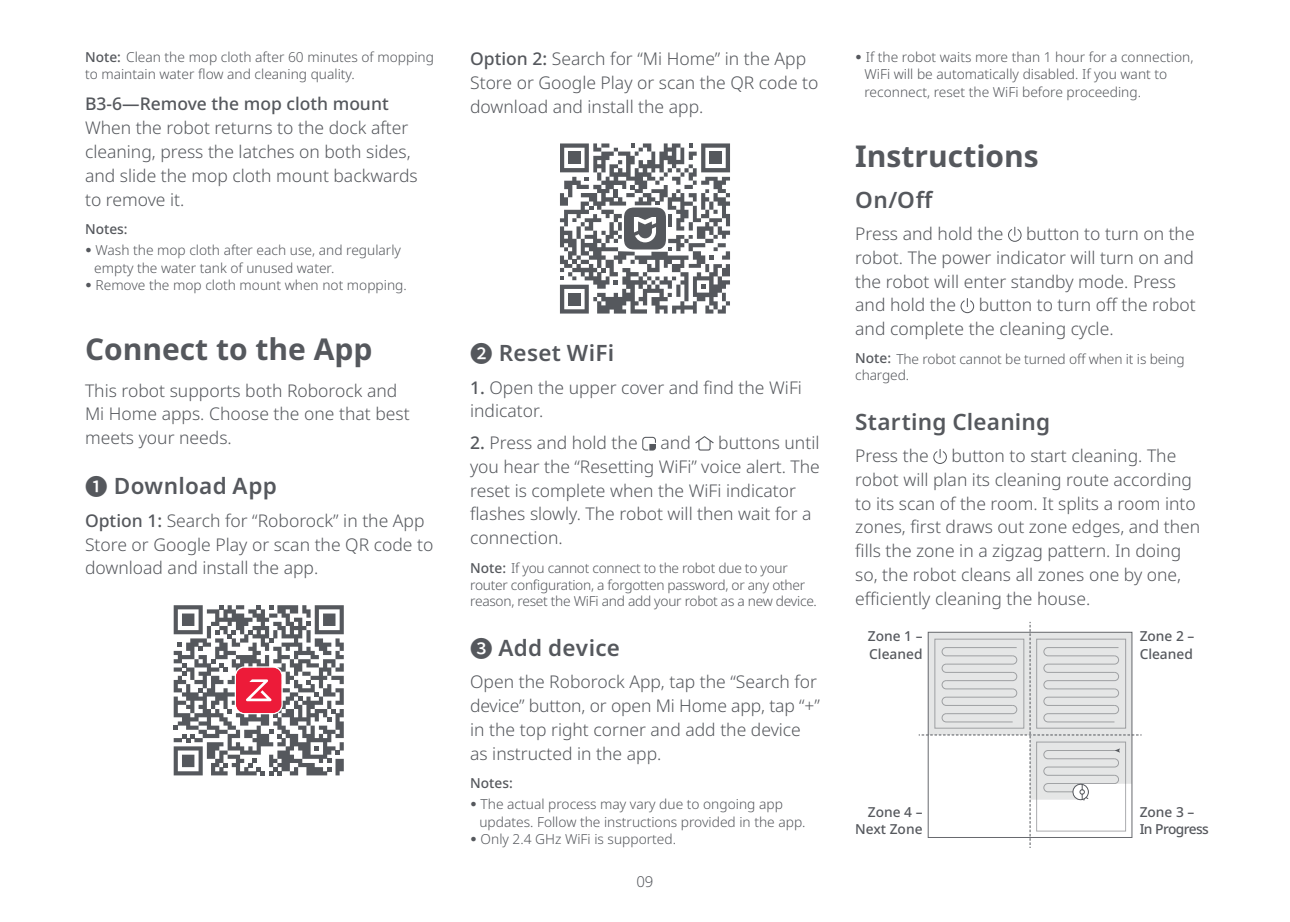
<style>
.page{position:relative;width:1290px;height:922px;background:#fff}
.page>*{position:absolute;margin:0;border:0;box-sizing:border-box;transform-origin:0 0}
.t1{font:700 30px "Noto Sans";color:#55585d}
.t2{font:600 22.5px "Noto Sans";letter-spacing:.01em;color:#55585d}
.t3{font:300 17.5px/23.8px "Noto Sans";color:#55585d}
.t4{font:500 17.5px "Noto Sans";color:#55585d}
.t5{font:300 15px "Noto Sans";color:#55585d}
.t6{font:300 13.75px/17.5px "Noto Sans";color:#55585d}
.t7{font:300 13.75px/16.5px "Noto Sans";letter-spacing:-.02em;color:#55585d}
.t8{font:500 13.75px/17.5px "Noto Sans";color:#55585d}
.t9{font:500 13.75px/17.5px "Noto Sans";letter-spacing:-.04em;color:#55585d}
.s1{font-weight:500}
.s2{font-family:"Ping Fang SC";font-weight:400}
.s3{font-family:"Noto Sans SC";font-weight:500}
</style>
<div class="page">
<svg style="left:642px;top:436px;width:14px;height:14px"></svg>
<svg style="left:695px;top:436px;width:19px;height:14px"></svg>
<svg style="left:1008px;top:227px;width:13px;height:15px"></svg>
<svg style="left:960px;top:298px;width:14px;height:15px"></svg>
<svg style="left:933px;top:449px;width:14px;height:15px"></svg>
<svg style="left:174px;top:605px;width:170px;height:170px"></svg>
<svg style="left:560px;top:143px;width:170px;height:170px"></svg>
<svg style="left:919px;top:621px;width:222px;height:226px"></svg>
<p class="t6" style="left:85px;top:49px;width:350px;line-height:16.5px"><span class="s1">Note:</span> Clean the mop cloth after 60 minutes of mopping to maintain water flow and cleaning quality.</p>
<p class="t6" style="left:864px;top:48px;width:330px;text-indent:-9px"><span class="s2">•</span> If the robot waits more than 1 hour for a connection,<br>WiFi will be automatically disabled. If you want to reconnect, reset the WiFi before proceeding.</p>
<p class="t3" style="left:470px;top:47px;width:350px"><span class="s1">Option 2:</span> Search for “Mi Home” in the App<br>Store or Google Play or scan the QR code to download and install the app.</p>
<p class="t4" style="left:85px;top:91px;width:305px">B3-6—Remove the mop cloth mount</p>
<p class="t3" style="left:85px;top:117px;width:334px">When the robot returns to the dock after cleaning, press the latches on both sides, and slide the mop cloth mount backwards to remove it.</p>
<p class="t8" style="left:85px;top:221px;width:44px">Notes:</p>
<p class="t6" style="left:94px;top:242px;width:308px;text-indent:-9px"><span class="s2">•</span> Wash the mop cloth after each use, and regularly empty the water tank of unused water.</p>
<p class="t6" style="left:85px;top:277px;width:323px"><span class="s2">•</span> Remove the mop cloth mount when not mopping.</p>
<h1 class="t1" style="left:85px;top:328px;width:289px">Connect to the App</h1>
<p class="t3" style="left:85px;top:379px;width:326px">This robot supports both Roborock and<br>Mi Home apps. Choose the one that best meets your needs.</p>
<p class="t2" style="left:85px;top:470px;width:193px"><span class="s3">❶</span> Download App</p>
<p class="t3" style="left:85px;top:509px;width:350px"><span class="s1">Option 1:</span> Search for “Roborock” in the App<br>Store or Google Play or scan the QR code to download and install the app.</p>
<p class="t2" style="left:470px;top:337px;width:146px"><span class="s3">❷</span> Reset WiFi</p>
<p class="t3" style="left:470px;top:376px;width:333px"><span class="s1">1.</span> Open the upper cover and find the WiFi indicator.</p>
<p class="t3" style="left:470px;top:431px;width:351px;text-indent:248px">buttons until you hear the “Resetting WiFi” voice alert. The reset is complete when the WiFi indicator flashes slowly. The robot will then wait for a connection.</p>
<p class="t3" style="left:470px;top:431px;width:169px"><span class="s1">2.</span> Press and hold the</p>
<p class="t3" style="left:660px;top:431px;width:32px">and</p>
<p class="t7" style="left:470px;top:560px;width:348px"><span class="s1">Note:</span> If you cannot connect to the robot due to your router configuration, a forgotten password, or any other reason, reset the WiFi and add your robot as a new device.</p>
<p class="t2" style="left:470px;top:631px;width:151px"><span class="s3">❸</span> Add device</p>
<p class="t3" style="left:470px;top:670px;width:351px">Open the Roborock App, tap the “Search for device” button, or open Mi Home app, tap “+” in the top right corner and add the device as instructed in the app.</p>
<p class="t8" style="left:470px;top:774px;width:44px">Notes:</p>
<p class="t6" style="left:479px;top:795px;width:328px;text-indent:-9px"><span class="s2">•</span> The actual process may vary due to ongoing app updates. Follow the instructions provided in the app.</p>
<p class="t6" style="left:470px;top:830px;width:207px"><span class="s2">•</span> Only 2.4 GHz WiFi is supported.</p>
<p class="t5" style="left:636px;top:871px;width:19px">09</p>
<h1 class="t1" style="left:855px;top:135px;width:185px">Instructions</h1>
<p class="t2" style="left:855px;top:183px;width:80px">On/Off</p>
<p class="t3" style="left:855px;top:222px;width:341px;text-indent:171px">button to turn on the robot. The power indicator will turn on and the robot will enter standby mode. Press and hold the</p>
<p class="t3" style="left:855px;top:222px;width:150px">Press and hold the</p>
<p class="t3" style="left:855px;top:293px;width:342px;text-indent:123px">button to turn off the robot and complete the cleaning cycle.</p>
<p class="t6" style="left:855px;top:350px;width:331px;line-height:16.5px"><span class="s1">Note:</span> The robot cannot be turned off when it is being charged.</p>
<p class="t2" style="left:855px;top:405px;width:197px">Starting Cleaning</p>
<p class="t3" style="left:855px;top:444px;width:346px;text-indent:96px">button to start cleaning. The robot will plan its cleaning route according to its scan of the room. It splits a room into zones, first draws out zone edges, and then fills the zone in a zigzag pattern. In doing so, the robot cleans all zones one by one, efficiently cleaning the house.</p>
<p class="t3" style="left:855px;top:444px;width:75px">Press the</p>
<p class="t8" style="left:868px;top:627px;width:56px">Zone 1 –<br>Cleaned</p>
<p class="t8" style="left:855px;top:803px;width:69px;text-align:right">Zone 4 –<br>Next Zone</p>
<p class="t8" style="left:1139px;top:627px;width:56px">Zone 2 –<br>Cleaned</p>
<p class="t9" style="left:1139px;top:803px;width:71px">Zone 3 –<br>In Progress</p>
</div>
